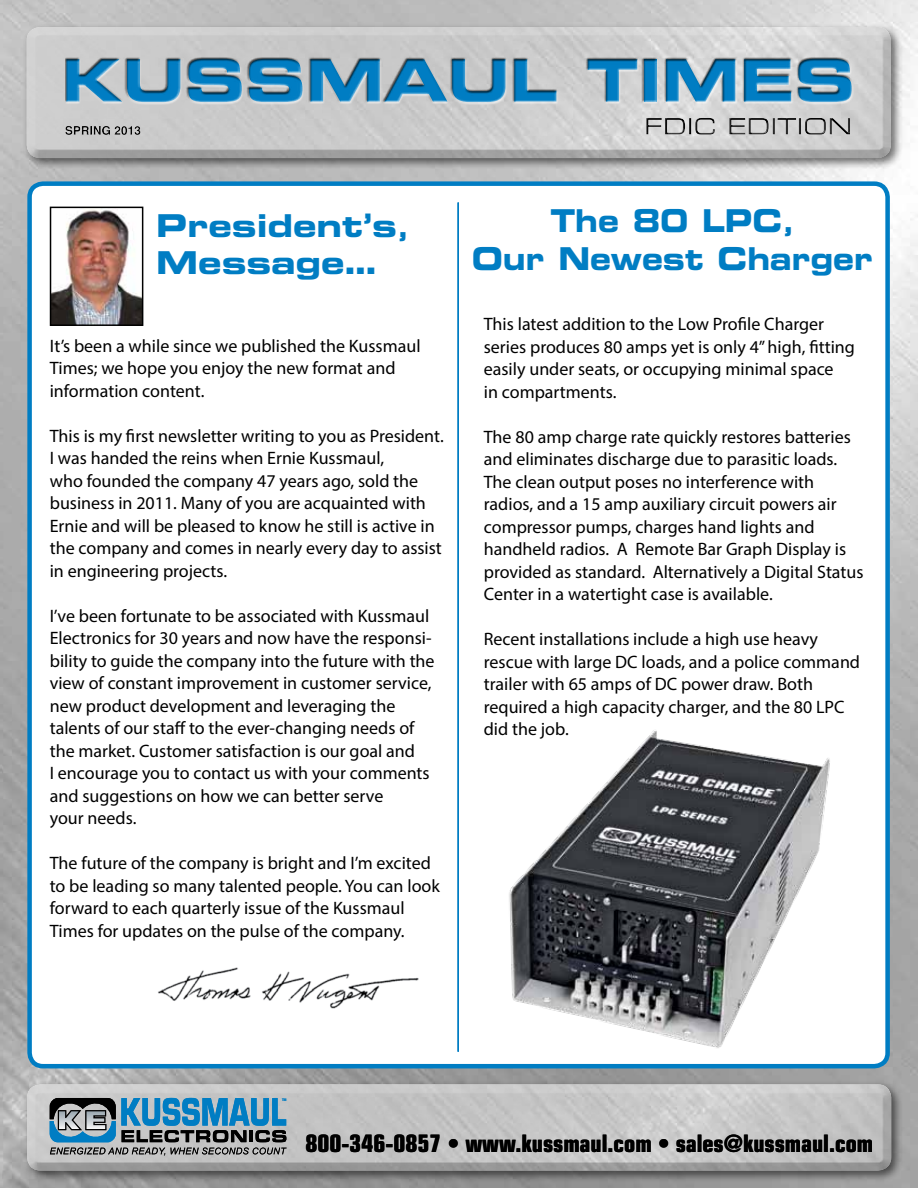
<style>
.page{position:relative;width:918px;height:1188px;background:#fff}
.page>*{position:absolute;margin:0;border:0;box-sizing:border-box;transform-origin:0 0}
.t1{font:58.5px "Eurostile LT Std Bold Ex 2";color:#007dc3}
.t2{font:31.5px/37.8px "Eurostile LT Std Bold Ex 2";color:#007dc3;text-align:center;scale:.89 1}
.t3{font:31.5px/37.8px "Eurostile LT Std Bold Ex 2";color:#007dc3}
.t4{font:700 condensed 24px "Eurostile LT Std";color:#000}
.t5{font:18px/22.5px "Myriad Pro";color:#000}
.t6{font:700 condensed 3.6px "Helvetica Neue";color:#007dc3}
.s1{font-size:25.5px}
.s2{font-size:24px}
</style>
<div class="page">
<img style="left:0;top:0;width:918px;height:1188px">
<div style="left:22px;top:23px;width:881px;height:148px;background:#000;opacity:.7"></div>
<div style="left:25px;top:26px;width:867px;height:128px;background:#fff;opacity:.75"></div>
<div style="left:25px;top:29px;width:867px;height:131px;background:#000;opacity:.75"></div>
<div style="left:23px;top:1080px;width:881px;height:103px;background:#000;opacity:.7"></div>
<div style="left:26px;top:1084px;width:866px;height:82px;background:#cdcdcd"></div>
<div style="left:26px;top:1087px;width:866px;height:85px;background:#000;opacity:.75"></div>
<div style="left:30px;top:184px;width:858px;height:882px;background:#fff;border-radius:14px"></div>
<div style="left:27px;top:181px;width:863px;height:887px;border:4px solid #007dc3;border-radius:14px"></div>
<div style="left:65px;top:58px;width:789px;height:47px;background:#fff;opacity:.75"></div>
<div style="left:65px;top:57px;width:787px;height:46px;background:#000;opacity:.65"></div>
<div style="left:634px;top:109px;width:228px;height:30px;background:#d4d4d4"></div>
<div style="left:634px;top:110px;width:228px;height:35px;background:#000;opacity:.75"></div>
<svg style="left:50px;top:1148px;width:237px;height:8px"></svg>
<svg style="left:50px;top:1098px;width:236px;height:44px"></svg>
<hr style="left:458px;top:203px;width:1px;height:849px;background:#007dc3">
<img style="left:482px;top:730px;width:365px;height:344px">
<img style="left:53px;top:210px;width:87px;height:113px">
<div style="left:50px;top:207px;width:93px;height:119px;border:2px solid #000"></div>
<div style="left:53px;top:121px;width:99px;height:26px;background:#000;opacity:.75"></div>
<img style="left:158px;top:968px;width:261px;height:41px">
<h1 class="t1" style="left:62px;top:39px;width:780px">Kussmaul Times</h1>
<h2 class="t3" style="left:156px;top:206px;width:254px">President<span class="s1">’</span>s<span class="s2">,<br></span>Message…</h2>
<p class="t5" style="left:50px;top:334px;width:372px">It’s been a while since we published the Kussmaul<br>Times; we hope you enjoy the new format and information content.</p>
<p class="t5" style="left:50px;top:424px;width:396px">This is my first newsletter writing to you as President.<br>I was handed the reins when Ernie Kussmaul,<br>who founded the company 47 years ago, sold the business in 2011. Many of you are acquainted with Ernie and will be pleased to know he still is active in the company and comes in nearly every day to assist in engineering projects.</p>
<p class="t5" style="left:50px;top:604px;width:386px">I’ve been fortunate to be associated with Kussmaul Electronics for 30 years and now have the responsi&shy;bility to guide the company into the future with the view of constant improvement in customer service, new product development and leveraging the talents of our staff to the ever-changing needs of the market. Customer satisfaction is our goal and<br>I encourage you to contact us with your comments and suggestions on how we can better serve<br>your needs.</p>
<p class="t5" style="left:50px;top:852px;width:392px">The future of the company is bright and I’m excited to be leading so many talented people. You can look forward to each quarterly issue of the Kussmaul Times for updates on the pulse of the company.</p>
<h2 class="t2" style="left:472px;top:201px;width:452px">The 80 LPC<span class="s2">,<br></span>Our Newest Charger</h2>
<p class="t5" style="left:484px;top:313px;width:373px">This latest addition to the Low Profile Charger series produces 80 amps yet is only 4” high, fitting easily under seats, or occupying minimal space<br>in compartments.</p>
<p class="t5" style="left:484px;top:425px;width:381px">The 80 amp charge rate quickly restores batteries and eliminates discharge due to parasitic loads.<br>The clean output poses no interference with radios, and a 15 amp auxiliary circuit powers air compressor pumps, charges hand lights and handheld radios. A Remote Bar Graph Display is provided as standard. Alternatively a Digital Status Center in a watertight case is available.</p>
<p class="t5" style="left:484px;top:628px;width:378px">Recent installations include a high use heavy rescue with large DC loads, and a police command trailer with 65 amps of DC power draw. Both required a high capacity charger, and the 80 LPC did the job.</p>
<p class="t6" style="left:282px;top:1097px;width:6px">TM</p>
<h3 class="t4" style="left:305px;top:1129px;width:569px">800-346-0857 • www.kussmaul.com • sales@kussmaul.com</h3>
</div>
